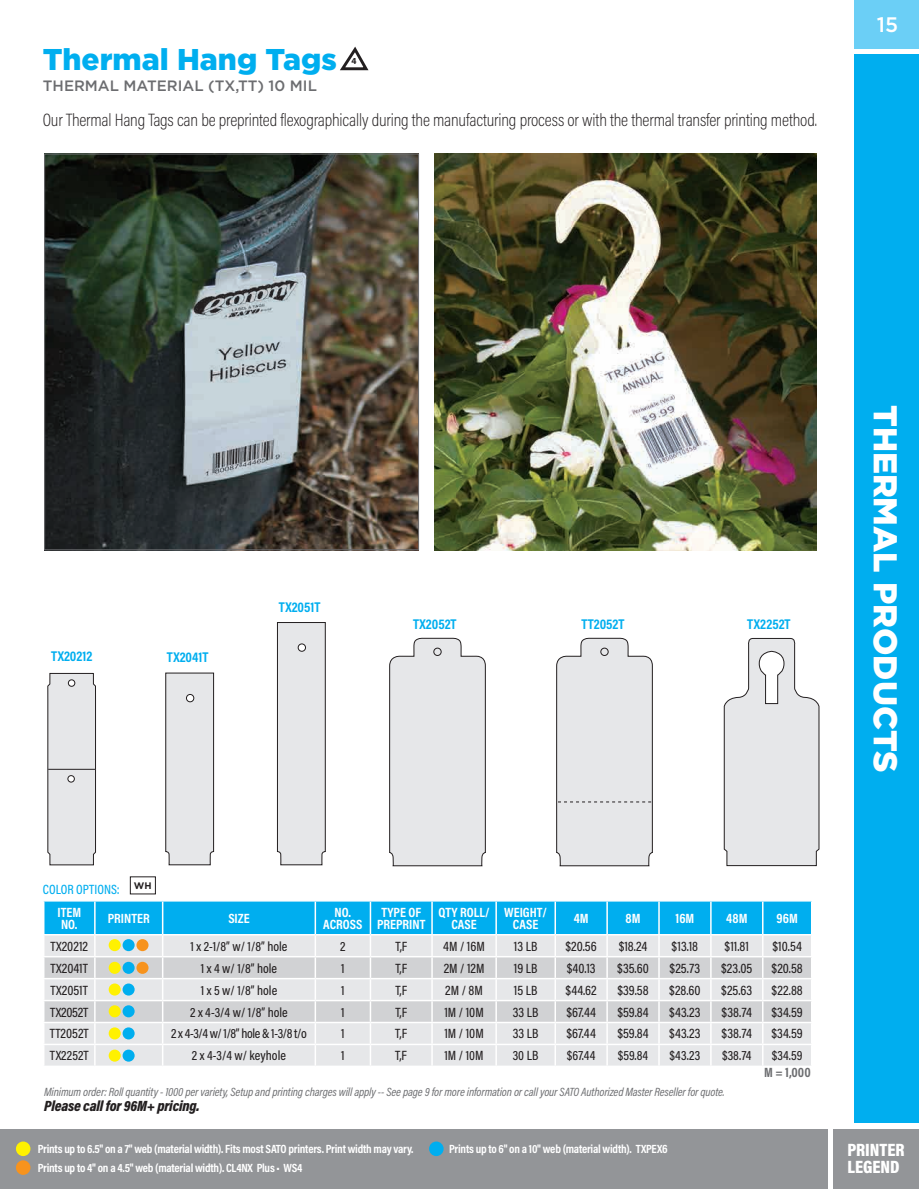
<style>
.page{position:relative;width:919px;height:1189px;background:#fff}
.page>*{position:absolute;margin:0;border:0;box-sizing:border-box;transform-origin:0 0}
.t1{font:900 33px "Gotham";color:#fff}
.t2{font:900 30px "Gotham";color:#00aeef}
.t3{font:500 21px "Gotham";color:#fff}
.t4{font:200 18px "Acumin Pro Cond";letter-spacing:-.01em;color:#231f20}
.t5{font:900 18px/16.5px "Acumin Pro Cond";color:#fff}
.t6{font:500 15px "Gotham";color:#6c6d70}
.t7{font:italic 900 15px "Acumin Pro Cond";letter-spacing:-.01em;color:#231f20}
.t8{font:700 14.25px "Acumin Pro Cond";color:#00aeef}
.t9{font:500 13.5px "Acumin Pro Cond";color:#231f20}
.t10{font:700 13.5px/12px "Acumin Pro Cond";color:#fff;text-align:center}
.t11{font:500 13.5px/22.6px "Acumin Pro Cond";color:#00aeef}
.t12{font:500 13.5px "Acumin Pro Cond";letter-spacing:-.02em;color:#231f20}
.t13{font:700 13.5px "Acumin Pro Cond";color:#6c6d70}
.t14{font:700 12px "Acumin Pro Cond";letter-spacing:-.02em;color:#fff}
.t15{font:italic 12px "Acumin Pro Cond";letter-spacing:-.01em;color:#6c6d70}
.t16{font:700 9.15px "Myriad Pro";color:#231f20}
.s1{font-weight:700;color:#fff}
</style>
<div class="page">
<div style="left:854px;top:54px;width:64px;height:1068px;background:#00aeef"></div>
<div style="left:854px;top:0;width:64px;height:49px;background:#6bcff6"></div>
<div style="left:0;top:1128px;width:827px;height:60px;background:#939598"></div>
<div style="left:833px;top:1128px;width:85px;height:60px;background:#939598"></div>
<div style="left:16px;top:1141px;width:14px;height:14px;background:#fff101;border-radius:50%"></div>
<div style="left:429px;top:1141px;width:14px;height:14px;background:#00aeef;border-radius:50%"></div>
<div style="left:16px;top:1160px;width:14px;height:14px;background:#f7931d;border-radius:50%"></div>
<img style="left:46px;top:156px;width:371px;height:392px">
<div style="left:44px;top:154px;width:375px;height:396px;border:1px solid #6c6d70"></div>
<img style="left:434px;top:154px;width:382px;height:396px">
<svg style="left:47px;top:672px;width:49px;height:193px;background:#dbdcdd"></svg>
<svg style="left:165px;top:672px;width:49px;height:193px;background:#dcdddf"></svg>
<div style="left:186px;top:694px;width:8px;height:7px;background:#fff;border-radius:50%"></div>
<div style="left:186px;top:694px;width:8px;height:8px;border:1px solid #231f20;border-radius:50%"></div>
<svg style="left:277px;top:622px;width:49px;height:243px;background:#dcdddf"></svg>
<div style="left:298px;top:644px;width:7px;height:7px;background:#fff;border-radius:50%"></div>
<div style="left:298px;top:643px;width:8px;height:8px;border:1px solid #231f20;border-radius:50%"></div>
<svg style="left:723px;top:637px;width:96px;height:229px"></svg>
<svg style="left:389px;top:637px;width:97px;height:229px;background:#e1e2e4"></svg>
<div style="left:434px;top:648px;width:7px;height:7px;background:#e6e7e9;border-radius:50%"></div>
<div style="left:433px;top:647px;width:8px;height:9px;border:1px solid #231f20;border-radius:50%"></div>
<svg style="left:556px;top:637px;width:97px;height:229px;background:#e1e2e3"></svg>
<svg style="left:340px;top:47px;width:28px;height:23px"></svg>
<svg style="left:43px;top:900px;width:768px;height:165px;background:#b6d8e6"></svg>
<hr style="left:762px;top:1043px;width:50px;height:2px;background:#fff">
<hr style="left:761px;top:1045px;width:2px;height:20px;background:#fff">
<hr style="left:810px;top:1045px;width:2px;height:20px;background:#fff">
<div style="left:122px;top:939px;width:13px;height:12px;background:#00aeef;border-radius:50%"></div>
<div style="left:122px;top:961px;width:13px;height:12px;background:#00aeef;border-radius:50%"></div>
<div style="left:122px;top:983px;width:13px;height:12px;background:#00aeef;border-radius:50%"></div>
<div style="left:122px;top:1005px;width:13px;height:12px;background:#00aeef;border-radius:50%"></div>
<div style="left:122px;top:1027px;width:13px;height:12px;background:#00aeef;border-radius:50%"></div>
<div style="left:122px;top:1049px;width:13px;height:12px;background:#00aeef;border-radius:50%"></div>
<div style="left:109px;top:939px;width:12px;height:12px;background:#fff101;border-radius:50%"></div>
<div style="left:109px;top:961px;width:12px;height:12px;background:#fff101;border-radius:50%"></div>
<div style="left:109px;top:983px;width:12px;height:12px;background:#fff101;border-radius:50%"></div>
<div style="left:109px;top:1005px;width:12px;height:12px;background:#fff101;border-radius:50%"></div>
<div style="left:109px;top:1027px;width:12px;height:12px;background:#fff101;border-radius:50%"></div>
<div style="left:109px;top:1049px;width:12px;height:12px;background:#fff101;border-radius:50%"></div>
<div style="left:136px;top:939px;width:12px;height:12px;background:#f7931d;border-radius:50%"></div>
<div style="left:136px;top:961px;width:12px;height:12px;background:#f7931d;border-radius:50%"></div>
<h2 class="t2" style="left:43px;top:38px;width:295px">Thermal Hang Tags</h2>
<p class="t6" style="left:43px;top:76px;width:275px">THERMAL MATERIAL (TX,TT) 10 MIL</p>
<h3 class="t4" style="left:43px;top:108px;width:775px">Our Thermal Hang Tags can be preprinted flexographically during the manufacturing process or with the thermal transfer printing method.</h3>
<p class="t16" style="left:351px;top:55px;width:7px">4</p>
<h3 class="t3" style="left:876px;top:11px;width:23px">15</h3>
<p class="t8" style="left:51px;top:646px;width:43px">TX20212</p>
<p class="t8" style="left:167px;top:648px;width:43px">TX2041T</p>
<p class="t8" style="left:279px;top:598px;width:43px">TX2051T</p>
<p class="t8" style="left:413px;top:614px;width:45px">TX2052T</p>
<p class="t8" style="left:581px;top:615px;width:45px">TT2052T</p>
<p class="t8" style="left:747px;top:615px;width:45px">TX2252T</p>
<h1 class="t1" style="left:908px;top:404px;width:369px;rotate:90deg">THERMAL PRODUCTS</h1>
<p class="t11" style="left:57px;top:877px;width:96px;text-indent:-14px">COLOR OPTIONS: <sup>WH<br></sup><span class="s1">ITEM</span></p>
<p class="t10" style="left:61px;top:911px;width:90px">NO. PRINTER</p>
<p class="t10" style="left:228px;top:911px;width:23px">SIZE</p>
<p class="t10" style="left:323px;top:905px;width:41px">NO.<br>ACROSS</p>
<p class="t10" style="left:377px;top:905px;width:50px">TYPE OF<br>PREPRINT</p>
<p class="t10" style="left:438px;top:905px;width:52px">QTY ROLL/<br>CASE</p>
<p class="t10" style="left:504px;top:905px;width:44px">WEIGHT/<br>CASE</p>
<p class="t10" style="left:573px;top:911px;width:16px">4M</p>
<p class="t10" style="left:625px;top:911px;width:16px">8M</p>
<p class="t10" style="left:675px;top:911px;width:20px">16M</p>
<p class="t10" style="left:726px;top:911px;width:23px">48M</p>
<p class="t10" style="left:776px;top:911px;width:23px">96M</p>
<p class="t9" style="left:50px;top:937px;width:39px">TX20212</p>
<p class="t9" style="left:190px;top:937px;width:98px">1 x 2-1/8” w/ 1/8” hole</p>
<p class="t9" style="left:340px;top:937px;width:7px">2</p>
<p class="t9" style="left:395px;top:937px;width:13px">T,F</p>
<p class="t9" style="left:443px;top:937px;width:43px">4M / 16M</p>
<p class="t9" style="left:514px;top:937px;width:25px">13 LB</p>
<p class="t9" style="left:565px;top:937px;width:33px">$20.56</p>
<p class="t9" style="left:618px;top:937px;width:30px">$18.24</p>
<p class="t9" style="left:671px;top:937px;width:28px">$13.18</p>
<p class="t9" style="left:724px;top:937px;width:26px">$11.81</p>
<p class="t9" style="left:772px;top:937px;width:31px">$10.54</p>
<p class="t9" style="left:50px;top:959px;width:39px">TX2041T</p>
<p class="t9" style="left:201px;top:959px;width:78px">1 x 4 w/ 1/8” hole</p>
<p class="t9" style="left:341px;top:959px;width:5px">1</p>
<p class="t9" style="left:395px;top:959px;width:13px">T,F</p>
<p class="t9" style="left:443px;top:959px;width:42px">2M / 12M</p>
<p class="t9" style="left:513px;top:959px;width:25px">19 LB</p>
<p class="t9" style="left:566px;top:959px;width:30px">$40.13</p>
<p class="t9" style="left:617px;top:959px;width:33px">$35.60</p>
<p class="t9" style="left:669px;top:959px;width:32px">$25.73</p>
<p class="t9" style="left:721px;top:959px;width:33px">$23.05</p>
<p class="t9" style="left:771px;top:959px;width:33px">$20.58</p>
<p class="t9" style="left:50px;top:981px;width:39px">TX2051T</p>
<p class="t9" style="left:201px;top:981px;width:78px">1 x 5 w/ 1/8” hole</p>
<p class="t9" style="left:341px;top:981px;width:5px">1</p>
<p class="t9" style="left:395px;top:981px;width:13px">T,F</p>
<p class="t9" style="left:445px;top:981px;width:39px">2M / 8M</p>
<p class="t9" style="left:513px;top:981px;width:25px">15 LB</p>
<p class="t9" style="left:565px;top:981px;width:33px">$44.62</p>
<p class="t9" style="left:617px;top:981px;width:33px">$39.58</p>
<p class="t9" style="left:669px;top:981px;width:33px">$28.60</p>
<p class="t9" style="left:721px;top:981px;width:33px">$25.63</p>
<p class="t9" style="left:771px;top:981px;width:33px">$22.88</p>
<p class="t12" style="left:50px;top:1003px;width:39px">TX2052T</p>
<p class="t9" style="left:190px;top:1003px;width:99px">2 x 4-3/4 w/ 1/8” hole</p>
<p class="t9" style="left:341px;top:1003px;width:5px">1</p>
<p class="t9" style="left:395px;top:1003px;width:13px">T,F</p>
<p class="t9" style="left:444px;top:1003px;width:41px">1M / 10M</p>
<p class="t9" style="left:512px;top:1003px;width:27px">33 LB</p>
<p class="t9" style="left:566px;top:1003px;width:31px">$67.44</p>
<p class="t9" style="left:617px;top:1003px;width:33px">$59.84</p>
<p class="t9" style="left:669px;top:1003px;width:33px">$43.23</p>
<p class="t9" style="left:721px;top:1003px;width:32px">$38.74</p>
<p class="t9" style="left:771px;top:1003px;width:33px">$34.59</p>
<p class="t9" style="left:50px;top:1024px;width:41px">TT2052T</p>
<p class="t9" style="left:171px;top:1024px;width:137px">2 x 4-3/4 w/ 1/8” hole &amp; 1-3/8 t/o</p>
<p class="t9" style="left:341px;top:1024px;width:5px">1</p>
<p class="t9" style="left:395px;top:1024px;width:13px">T,F</p>
<p class="t9" style="left:444px;top:1024px;width:41px">1M / 10M</p>
<p class="t9" style="left:512px;top:1024px;width:27px">33 LB</p>
<p class="t9" style="left:566px;top:1024px;width:31px">$67.44</p>
<p class="t9" style="left:617px;top:1024px;width:33px">$59.84</p>
<p class="t9" style="left:669px;top:1024px;width:33px">$43.23</p>
<p class="t9" style="left:721px;top:1024px;width:32px">$38.74</p>
<p class="t9" style="left:771px;top:1024px;width:33px">$34.59</p>
<p class="t9" style="left:50px;top:1046px;width:40px">TX2252T</p>
<p class="t9" style="left:192px;top:1046px;width:96px">2 x 4-3/4 w/ keyhole</p>
<p class="t9" style="left:341px;top:1046px;width:5px">1</p>
<p class="t9" style="left:395px;top:1046px;width:13px">T,F</p>
<p class="t9" style="left:444px;top:1046px;width:41px">1M / 10M</p>
<p class="t9" style="left:512px;top:1046px;width:27px">30 LB</p>
<p class="t9" style="left:567px;top:1046px;width:30px">$67.44</p>
<p class="t9" style="left:617px;top:1046px;width:32px">$59.84</p>
<p class="t9" style="left:669px;top:1046px;width:32px">$43.23</p>
<p class="t9" style="left:722px;top:1046px;width:31px">$38.74</p>
<p class="t9" style="left:771px;top:1046px;width:32px">$34.59</p>
<p class="t13" style="left:764px;top:1063px;width:48px">M = 1,000</p>
<p class="t15" style="left:44px;top:1084px;width:682px">Minimum order: Roll quantity - 1000 per variety, Setup and printing charges will apply -- See page 9 for more information or call your SATO Authorized Master Reseller for quote.</p>
<p class="t7" style="left:44px;top:1096px;width:157px">Please call for 96M+ pricing.</p>
<p class="t14" style="left:38px;top:1140px;width:377px">Prints up to 6.5" on a 7" web (material width). Fits most SATO printers. Print width may vary.</p>
<p class="t14" style="left:449px;top:1140px;width:220px">Prints up to 6" on a 10" web (material width). TXPEX6</p>
<p class="t14" style="left:38px;top:1159px;width:266px">Prints up to 4" on a 4.5" web (material width). CL4NX Plus • WS4</p>
<h3 class="t5" style="left:847px;top:1141px;width:59px">PRINTER<br>LEGEND</h3>
</div>
